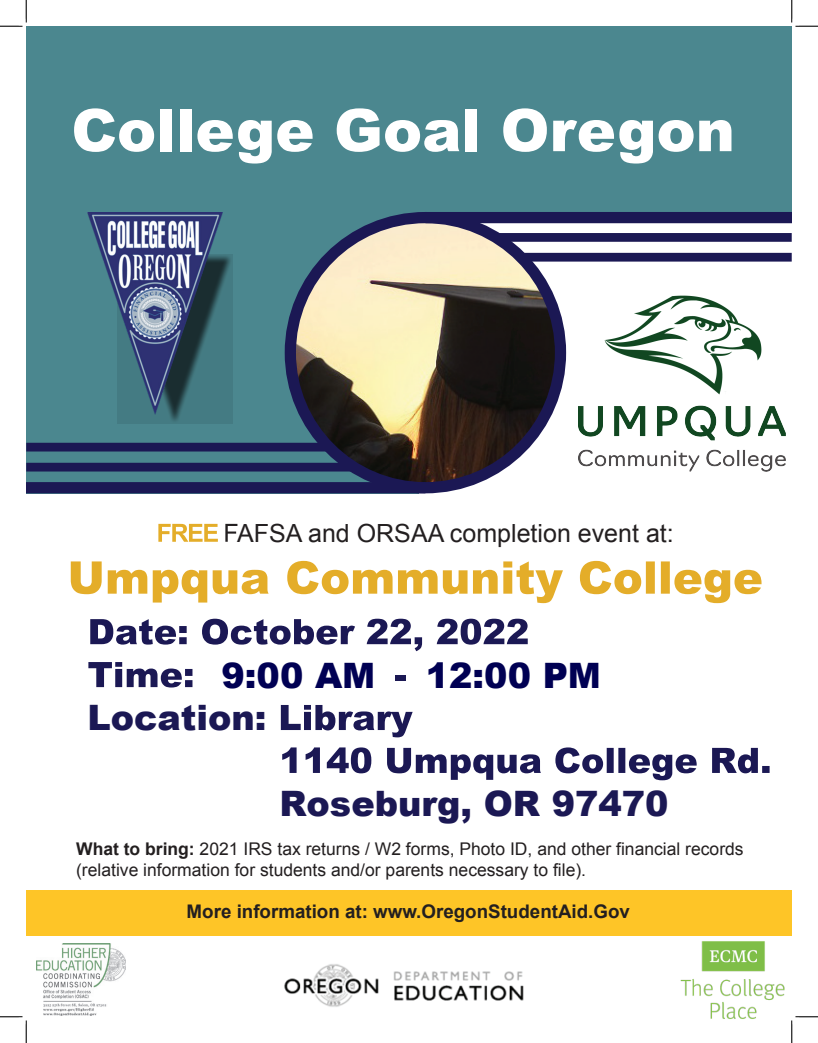
<style>
.page{position:relative;width:818px;height:1043px;background:#fff}
.page>*{position:absolute;margin:0;border:0;box-sizing:border-box;transform-origin:0 0}
.t1{font:900 58.75px "Arial";color:#fff}
.t2{font:900 35px "Arial";color:#1b1854}
.t3{font:900 35px "Arial";color:#000053}
.t4{font:25px "Arial";color:#231f20}
.t5{font:700 18.75px "Arial";color:#231f20}
.t6{font:17.5px/21px "Arial";color:#231f20}
.s1{font-weight:700}
</style>
<div class="page">
<div style="left:26px;top:890px;width:765px;height:46px;background:#fec527"></div>
<div style="left:456px;top:233px;width:335px;height:9px;background:#1b1854"></div>
<div style="left:468px;top:253px;width:323px;height:8px;background:#1b1854"></div>
<div style="left:45px;top:26px;width:746px;height:187px;background:#4b878f"></div>
<div style="left:26px;top:26px;width:393px;height:467px;background:#4b878f"></div>
<svg style="left:117px;top:254px;width:116px;height:170px;fill:#447b83"></svg>
<img style="left:88px;top:212px;width:134px;height:202px">
<div style="left:26px;top:463px;width:334px;height:8px;background:#1b1854"></div>
<div style="left:26px;top:443px;width:332px;height:8px;background:#1b1854"></div>
<img style="left:290px;top:218px;width:270px;height:270px;border-radius:135px">
<div style="left:285px;top:212px;width:281px;height:281px;border:11px solid #1b1854;border-radius:50%"></div>
<div style="left:425px;top:212px;width:366px;height:11px;background:#1b1854"></div>
<div style="left:26px;top:482px;width:399px;height:11px;background:#1b1854"></div>
<svg style="left:158px;top:524px;width:60px;height:18px"></svg>
<svg style="left:225px;top:524px;width:12px;height:18px"></svg>
<svg style="left:71px;top:561px;width:197px;height:41px"></svg>
<svg style="left:287px;top:561px;width:474px;height:42px"></svg>
<svg style="left:90px;top:618px;width:265px;height:26px"></svg>
<svg style="left:367px;top:618px;width:160px;height:33px"></svg>
<svg style="left:88px;top:662px;width:104px;height:25px"></svg>
<div style="left:396px;top:675px;width:10px;height:5px;background:#1b1854"></div>
<svg style="left:281px;top:705px;width:131px;height:32px"></svg>
<svg style="left:282px;top:747px;width:487px;height:33px"></svg>
<img style="left:37px;top:943px;width:88px;height:72px">
<img style="left:680px;top:941px;width:105px;height:78px">
<svg style="left:0;top:0;width:27px;height:27px"></svg>
<svg style="left:0;top:1016px;width:27px;height:26px"></svg>
<svg style="left:791px;top:0;width:27px;height:27px"></svg>
<svg style="left:791px;top:1016px;width:27px;height:26px"></svg>
<img style="left:284px;top:964px;width:240px;height:43px">
<img style="left:578px;top:295px;width:207px;height:176px">
<h1 class="t1" style="left:71px;top:87px;width:665px">College Goal Oregon</h1>
<h3 class="t4" style="left:237px;top:516px;width:438px">AFSA and ORSAA completion event at:</h3>
<h2 class="t3" style="left:222px;top:649px;width:155px">9:00 AM</h2>
<h2 class="t3" style="left:426px;top:649px;width:176px">12:00 PM</h2>
<h2 class="t2" style="left:87px;top:692px;width:180px">Location:</h2>
<h2 class="t2" style="left:279px;top:778px;width:390px">Roseburg, OR 97470</h2>
<p class="t6" style="left:76px;top:839px;width:669px"><span class="s1">What to bring:</span> 2021 IRS tax returns / W2 forms, Photo ID, and other financial records (relative information for students and/or parents necessary to file).</p>
<p class="t5" style="left:187px;top:898px;width:445px">More information at: www.OregonStudentAid.Gov</p>
</div>
